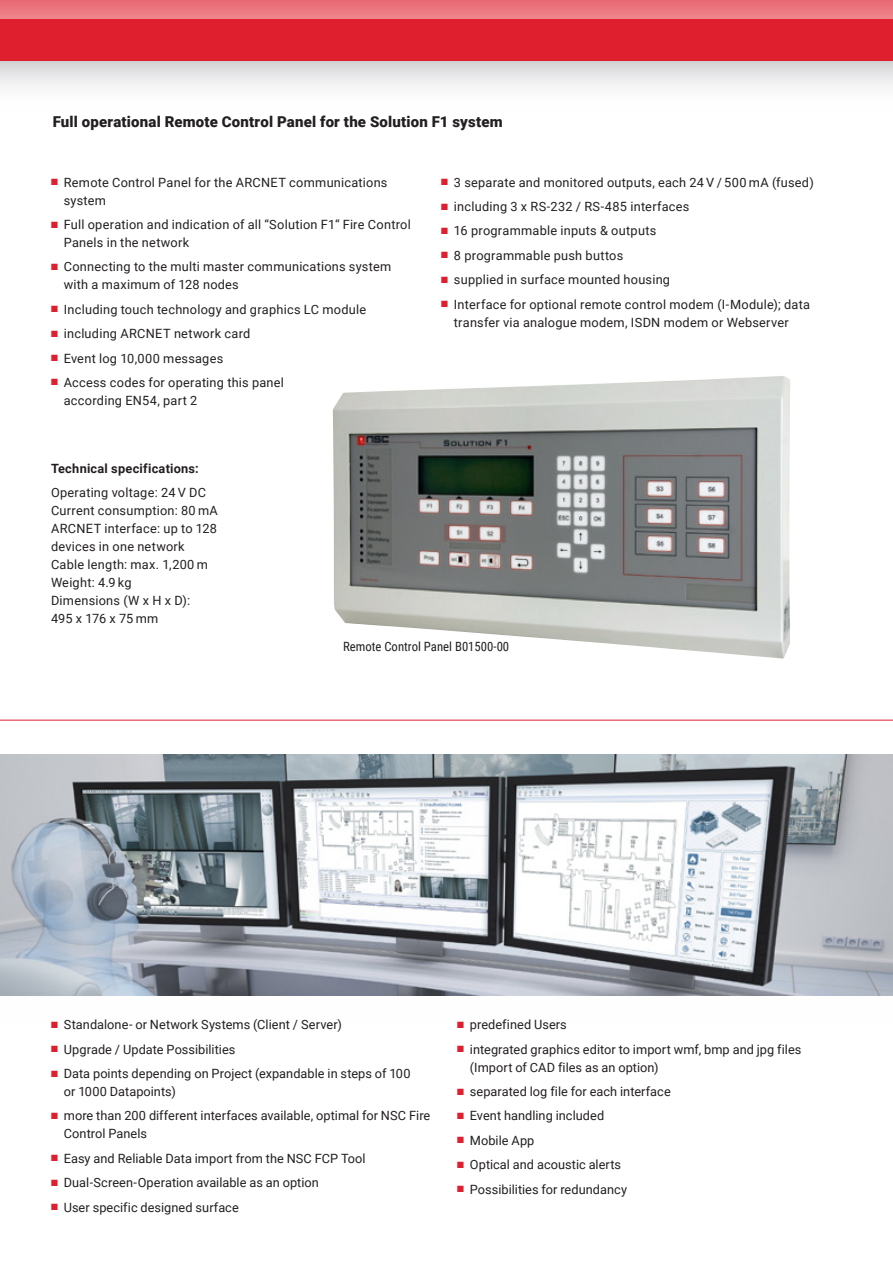
<style>
.page{position:relative;width:893px;height:1263px;background:#fff}
.page>*{position:absolute;margin:0;border:0;box-sizing:border-box;transform-origin:0 0}
.t1{font:900 15px "Roboto";letter-spacing:.01em;color:#231f20}
.t2{font:12.75px/18px "Roboto";letter-spacing:.015em;color:#231f20}
.t3{font:12.75px "Roboto Condensed";color:#231f20}
.t4{font:700 12.75px "Roboto";letter-spacing:.02em;color:#231f20}
.s1{color:#df1f2e}
</style>
<div class="page">
<div style="left:0;top:57px;width:893px;height:58px;background:linear-gradient(to bottom,#d5d6d7,#fff)"></div>
<div style="left:0;top:0;width:893px;height:60px;background:#df1f2e"></div>
<div style="left:0;top:0;width:893px;height:19px;background:linear-gradient(to right,#eb7780,#eb7780)"></div>
<svg style="left:0;top:719px;width:893px;height:2px;background:#ee8e95"></svg>
<img style="left:333px;top:376px;width:457px;height:283px">
<img style="left:0;top:754px;width:893px;height:241px">
<p class="t1" style="left:53px;top:111px;width:451px">Full operational Remote Control Panel for the Solution F1 system</p>
<p class="t2" style="left:64px;top:173px;width:325px;text-indent:-13px"><span class="s1">■</span> Remote Control Panel for the ARCNET communications system</p>
<p class="t2" style="left:64px;top:215px;width:348px;text-indent:-13px"><span class="s1">■</span> Full operation and indication of all “Solution F1“ Fire Control<br>Panels in the network</p>
<p class="t2" style="left:64px;top:257px;width:329px;text-indent:-13px"><span class="s1">■</span> Connecting to the multi master communications system with a maximum of 128 nodes</p>
<p class="t2" style="left:51px;top:300px;width:317px"><span class="s1">■</span> Including touch technology and graphics LC module</p>
<p class="t2" style="left:51px;top:324px;width:201px"><span class="s1">■</span> including ARCNET network card</p>
<p class="t2" style="left:51px;top:349px;width:174px"><span class="s1">■</span> Event log 10,000 messages</p>
<p class="t2" style="left:64px;top:373px;width:222px;text-indent:-13px"><span class="s1">■</span> Access codes for operating this panel according EN54, part 2</p>
<p class="t4" style="left:51px;top:459px;width:149px">Technical specifications:</p>
<p class="t2" style="left:51px;top:483px;width:168px">Operating voltage: 24 V DC<br>Current consumption: 80 mA<br>ARCNET interface: up to 128 devices in one network<br>Cable length: max. 1,200 m<br>Weight: 4.9 kg<br>Dimensions (W x H x D):<br>495 x 176 x 75 mm</p>
<p class="t2" style="left:441px;top:173px;width:374px"><span class="s1">■</span> 3 separate and monitored outputs, each 24 V / 500 mA (fused)</p>
<p class="t2" style="left:441px;top:197px;width:250px"><span class="s1">■</span> including 3 x RS-232 / RS-485 interfaces</p>
<p class="t2" style="left:441px;top:221px;width:217px"><span class="s1">■</span> 16 programmable inputs &amp; outputs</p>
<p class="t2" style="left:441px;top:246px;width:184px"><span class="s1">■</span> 8 programmable push buttos</p>
<p class="t2" style="left:441px;top:270px;width:230px"><span class="s1">■</span> supplied in surface mounted housing</p>
<p class="t2" style="left:454px;top:295px;width:358px;text-indent:-13px"><span class="s1">■</span> Interface for optional remote control modem (I-Module); data transfer via analogue modem, ISDN modem or Webserver</p>
<p class="t3" style="left:343px;top:638px;width:168px">Remote Control Panel B01500-00</p>
<p class="t2" style="left:51px;top:1015px;width:292px"><span class="s1">■</span> Standalone- or Network Systems (Client / Server)</p>
<p class="t2" style="left:51px;top:1040px;width:186px"><span class="s1">■</span> Upgrade / Update Possibilities</p>
<p class="t2" style="left:64px;top:1064px;width:348px;text-indent:-13px"><span class="s1">■</span> Data points depending on Project (expandable in steps of 100 or 1000 Datapoints)</p>
<p class="t2" style="left:64px;top:1106px;width:368px;text-indent:-13px"><span class="s1">■</span> more than 200 different interfaces available, optimal for NSC Fire<br>Control Panels</p>
<p class="t2" style="left:51px;top:1149px;width:316px"><span class="s1">■</span> Easy and Reliable Data import from the NSC FCP Tool</p>
<p class="t2" style="left:51px;top:1173px;width:269px"><span class="s1">■</span> Dual-Screen-Operation available as an option</p>
<p class="t2" style="left:51px;top:1197px;width:189px"><span class="s1">■</span> User specific designed surface</p>
<p class="t2" style="left:457px;top:1015px;width:111px"><span class="s1">■</span> predefined Users</p>
<p class="t2" style="left:470px;top:1040px;width:333px;text-indent:-13px"><span class="s1">■</span> integrated graphics editor to import wmf, bmp and jpg files (Import of CAD files as an option)</p>
<p class="t2" style="left:457px;top:1082px;width:215px"><span class="s1">■</span> separated log file for each interface</p>
<p class="t2" style="left:457px;top:1106px;width:149px"><span class="s1">■</span> Event handling included</p>
<p class="t2" style="left:457px;top:1131px;width:79px"><span class="s1">■</span> Mobile App</p>
<p class="t2" style="left:457px;top:1155px;width:166px"><span class="s1">■</span> Optical and acoustic alerts</p>
<p class="t2" style="left:457px;top:1179px;width:171px"><span class="s1">■</span> Possibilities for redundancy</p>
</div>
